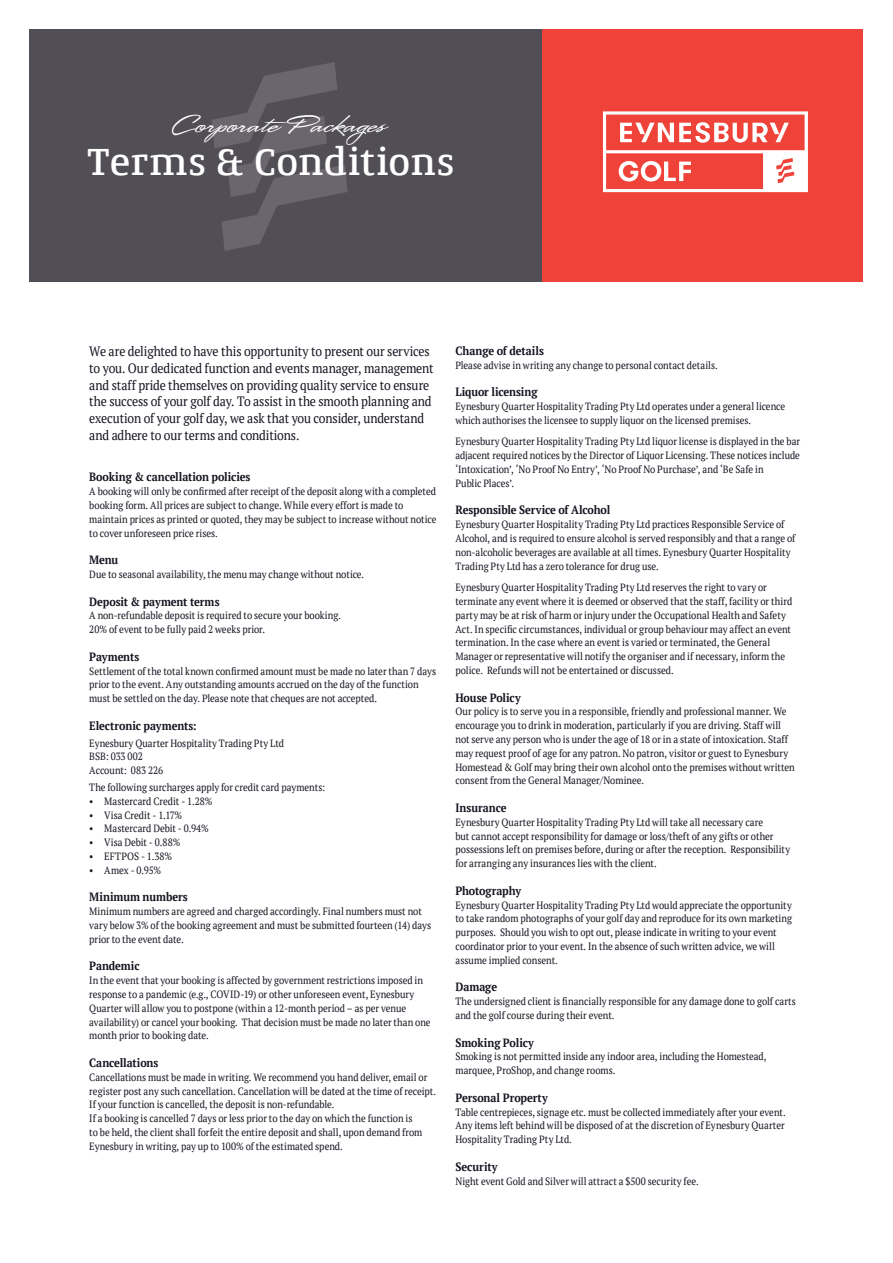
<style>
.page{position:relative;width:893px;height:1263px;background:#fff}
.page>*{position:absolute;margin:0;border:0;box-sizing:border-box;transform-origin:0 0}
.t1{font:39.75px "Conto Slab Medium";letter-spacing:.01em;color:#fff}
.t2{font:22.5px "A&S Valentino";color:#fff}
.t3{font:13.5px/16.8px "PT Serif";letter-spacing:-.015em;color:#15121e;scale:.9 1}
.t4{font:700 12px "PT Serif";letter-spacing:-.01em;color:#15121e;scale:.9 1}
.t5{font:10.5px/13.8px "PT Serif";letter-spacing:-.005em;color:#15121e;scale:.9 1}
</style>
<div class="page">
<div style="left:30px;top:30px;width:833px;height:252px;background:#524e55"></div>
<div style="left:542px;top:30px;width:321px;height:252px;background:#ef4339"></div>
<svg style="left:212px;top:62px;width:136px;height:189px"></svg>
<svg style="left:603px;top:111px;width:205px;height:81px"></svg>
<h2 class="t2" style="left:173px;top:111px;width:215px">Corporate Packages</h2>
<h1 class="t1" style="left:87px;top:145px;width:369px">Terms &amp; Conditions</h1>
<p class="t3" style="left:89px;top:343px;width:384px">We are delighted to have this opportunity to present our services to you. Our dedicated function and events manager, management and staff pride themselves on providing quality service to ensure the success of your golf day. To assist in the smooth planning and execution of your golf day, we ask that you consider, understand and adhere to our terms and conditions.</p>
<p class="t4" style="left:89px;top:472px;width:181px">Booking &amp; cancellation policies</p>
<p class="t5" style="left:89px;top:484px;width:387px">A booking will only be confirmed after receipt of the deposit along with a completed booking form. All prices are subject to change. While every effort is made to maintain prices as printed or quoted, they may be subject to increase without notice to cover unforeseen price rises.</p>
<p class="t4" style="left:89px;top:555px;width:34px">Menu</p>
<p class="t5" style="left:89px;top:567px;width:307px">Due to seasonal availability, the menu may change without notice.</p>
<p class="t4" style="left:89px;top:596px;width:146px">Deposit &amp; payment terms</p>
<p class="t5" style="left:89px;top:609px;width:281px">A non-refundable deposit is required to secure your booking.<br>20% of event to be fully paid 2 weeks prior.</p>
<p class="t4" style="left:89px;top:652px;width:57px">Payments</p>
<p class="t5" style="left:89px;top:664px;width:387px">Settlement of the total known confirmed amount must be made no later than 7 days prior to the event. Any outstanding amounts accrued on the day of the function must be settled on the day. Please note that cheques are not accepted.</p>
<p class="t4" style="left:89px;top:721px;width:121px">Electronic payments:</p>
<p class="t5" style="left:89px;top:736px;width:218px">Eynesbury Quarter Hospitality Trading Pty Ltd<br>BSB: 033 002<br>Account: 083 226</p>
<p class="t5" style="left:89px;top:780px;width:264px">The following surcharges apply for credit card payments:</p>
<p class="t5" style="left:89px;top:794px;width:138px">• Mastercard Credit - 1.28%</p>
<p class="t5" style="left:89px;top:808px;width:105px">• Visa Credit - 1.17%</p>
<p class="t5" style="left:89px;top:822px;width:134px">• Mastercard Debit - 0.94%</p>
<p class="t5" style="left:89px;top:835px;width:103px">• Visa Debit - 0.88%</p>
<p class="t5" style="left:89px;top:849px;width:94px">• EFTPOS - 1.38%</p>
<p class="t5" style="left:89px;top:863px;width:81px">• Amex - 0.95%</p>
<p class="t4" style="left:89px;top:892px;width:111px">Minimum numbers</p>
<p class="t5" style="left:89px;top:904px;width:381px">Minimum numbers are agreed and charged accordingly. Final numbers must not vary below 3% of the booking agreement and must be submitted fourteen (14) days prior to the event date.</p>
<p class="t4" style="left:89px;top:961px;width:57px">Pandemic</p>
<p class="t5" style="left:89px;top:973px;width:381px">In the event that your booking is affected by government restrictions imposed in response to a pandemic (e.g., COVID-19) or other unforeseen event, Eynesbury Quarter will allow you to postpone (within a 12-month period – as per venue availability) or cancel your booking. That decision must be made no later than one month prior to booking date.</p>
<p class="t4" style="left:89px;top:1058px;width:78px">Cancellations</p>
<p class="t5" style="left:89px;top:1070px;width:387px">Cancellations must be made in writing. We recommend you hand deliver, email or register post any such cancellation. Cancellation will be dated at the time of receipt.<br>If your function is cancelled, the deposit is non-refundable.<br>If a booking is cancelled 7 days or less prior to the day on which the function is<br>to be held, the client shall forfeit the entire deposit and shall, upon demand from Eynesbury in writing, pay up to 100% of the estimated spend.</p>
<p class="t4" style="left:455px;top:346px;width:100px">Change of details</p>
<p class="t5" style="left:455px;top:358px;width:293px">Please advise in writing any change to personal contact details.</p>
<p class="t4" style="left:455px;top:387px;width:93px">Liquor licensing</p>
<p class="t5" style="left:455px;top:399px;width:368px">Eynesbury Quarter Hospitality Trading Pty Ltd operates under a general licence which authorises the licensee to supply liquor on the licensed premises.</p>
<p class="t5" style="left:455px;top:435px;width:384px">Eynesbury Quarter Hospitality Trading Pty Ltd liquor license is displayed in the bar adjacent required notices by the Director of Liquor Licensing. These notices include ‘Intoxication’, ‘No Proof No Entry’, ‘No Proof No Purchase’, and ‘Be Safe in<br>Public Places’.</p>
<p class="t4" style="left:455px;top:505px;width:174px">Responsible Service of Alcohol</p>
<p class="t5" style="left:455px;top:517px;width:379px">Eynesbury Quarter Hospitality Trading Pty Ltd practices Responsible Service of Alcohol, and is required to ensure alcohol is served responsibly and that a range of non-alcoholic beverages are available at all times. Eynesbury Quarter Hospitality Trading Pty Ltd has a zero tolerance for drug use.</p>
<p class="t5" style="left:455px;top:580px;width:376px">Eynesbury Quarter Hospitality Trading Pty Ltd reserves the right to vary or terminate any event where it is deemed or observed that the staff, facility or third party may be at risk of harm or injury under the Occupational Health and Safety Act. In specific circumstances, individual or group behaviour may affect an event termination. In the case where an event is varied or terminated, the General Manager or representative will notify the organiser and if necessary, inform the police. Refunds will not be entertained or discussed.</p>
<p class="t4" style="left:455px;top:692px;width:74px">House Policy</p>
<p class="t5" style="left:455px;top:705px;width:378px">Our policy is to serve you in a responsible, friendly and professional manner. We encourage you to drink in moderation, particularly if you are driving. Staff will not serve any person who is under the age of 18 or in a state of intoxication. Staff may request proof of age for any patron. No patron, visitor or guest to Eynesbury Homestead &amp; Golf may bring their own alcohol onto the premises without written consent from the General Manager/Nominee.</p>
<p class="t4" style="left:455px;top:803px;width:58px">Insurance</p>
<p class="t5" style="left:455px;top:815px;width:373px">Eynesbury Quarter Hospitality Trading Pty Ltd will take all necessary care<br>but cannot accept responsibility for damage or loss/theft of any gifts or other possessions left on premises before, during or after the reception. Responsibility for arranging any insurances lies with the client.</p>
<p class="t4" style="left:455px;top:886px;width:74px">Photography</p>
<p class="t5" style="left:455px;top:898px;width:376px">Eynesbury Quarter Hospitality Trading Pty Ltd would appreciate the opportunity to take random photographs of your golf day and reproduce for its own marketing purposes. Should you wish to opt out, please indicate in writing to your event coordinator prior to your event. In the absence of such written advice, we will assume implied consent.</p>
<p class="t4" style="left:455px;top:982px;width:48px">Damage</p>
<p class="t5" style="left:455px;top:994px;width:380px">The undersigned client is financially responsible for any damage done to golf carts and the golf course during their event.</p>
<p class="t4" style="left:455px;top:1037px;width:89px">Smoking Policy</p>
<p class="t5" style="left:455px;top:1050px;width:347px">Smoking is not permitted inside any indoor area, including the Homestead, marquee, ProShop, and change rooms.</p>
<p class="t4" style="left:455px;top:1093px;width:104px">Personal Property</p>
<p class="t5" style="left:455px;top:1105px;width:368px;text-align:justify">Table centrepieces, signage etc. must be collected immediately after your event.<br>Any items left behind will be disposed of at the discretion of Eynesbury Quarter Hospitality Trading Pty Ltd.</p>
<p class="t4" style="left:455px;top:1162px;width:48px">Security</p>
<p class="t5" style="left:455px;top:1174px;width:272px">Night event Gold and Silver will attract a $500 security fee.</p>
</div>
